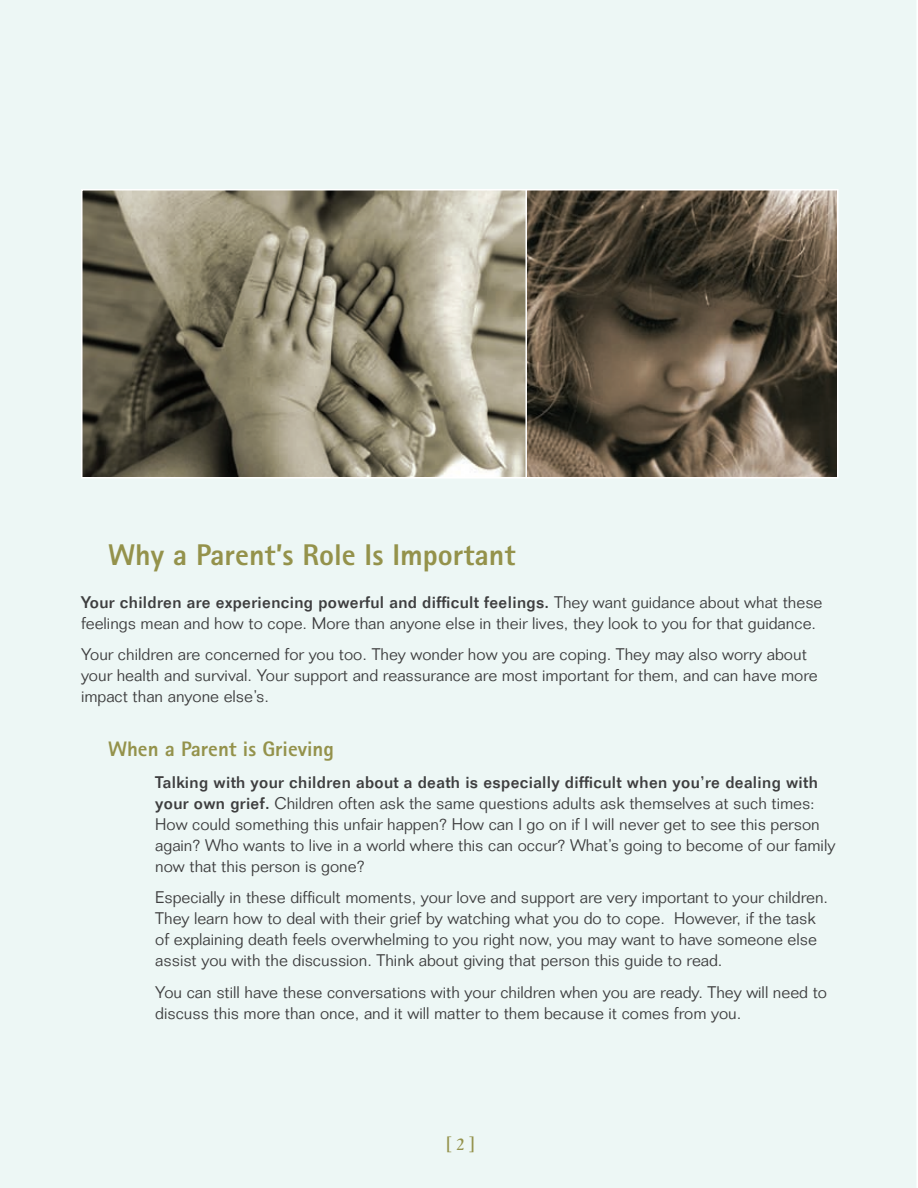
<style>
.page{position:relative;width:918px;height:1188px;background:#fff}
.page>*{position:absolute;margin:0;border:0;box-sizing:border-box;transform-origin:0 0}
.t1{font:800 30px "Rotis Sans Serif";color:#94924b}
.t2{font:800 21px "Rotis Sans Serif";color:#94924b}
.t3{font:700 18px "Granjon";color:#94924b}
.t4{font:300 16.5px/21px "Folio";color:#3e3e3f}
.s1{font-weight:500}
</style>
<div class="page">
<div style="left:0;top:0;width:916px;height:1188px;background:#edf7f5"></div>
<svg style="left:80px;top:188px;width:759px;height:291px;background:#7a7261"></svg>
<h1 class="t1" style="left:108px;top:536px;width:409px">Why a Parent’s Role Is Important</h1>
<p class="t4" style="left:81px;top:591px;width:743px"><span class="s1">Your children are experiencing powerful and difficult feelings.</span> They want guidance about what these feelings mean and how to cope. More than anyone else in their lives, they look to you for that guidance.</p>
<p class="t4" style="left:81px;top:644px;width:738px">Your children are concerned for you too. They wonder how you are coping. They may also worry about your health and survival. Your support and reassurance are most important for them, and can have more impact than anyone else’s.</p>
<p class="t2" style="left:108px;top:735px;width:227px">When a Parent is Grieving</p>
<p class="t4" style="left:155px;top:771px;width:682px"><span class="s1">Talking with your children about a death is especially difficult when you’re dealing with your own grief.</span> Children often ask the same questions adults ask themselves at such times:<br>How could something this unfair happen? How can I go on if I will never get to see this person again? Who wants to live in a world where this can occur? What’s going to become of our family now that this person is gone?</p>
<p class="t4" style="left:155px;top:887px;width:674px">Especially in these difficult moments, your love and support are very important to your children.<br>They learn how to deal with their grief by watching what you do to cope. However, if the task of explaining death feels overwhelming to you right now, you may want to have someone else assist you with the discussion. Think about giving that person this guide to read.</p>
<p class="t4" style="left:155px;top:982px;width:673px">You can still have these conversations with your children when you are ready. They will need to discuss this more than once, and it will matter to them because it comes from you.</p>
<p class="t3" style="left:444px;top:1133px;width:33px">[ 2 ]</p>
</div>
